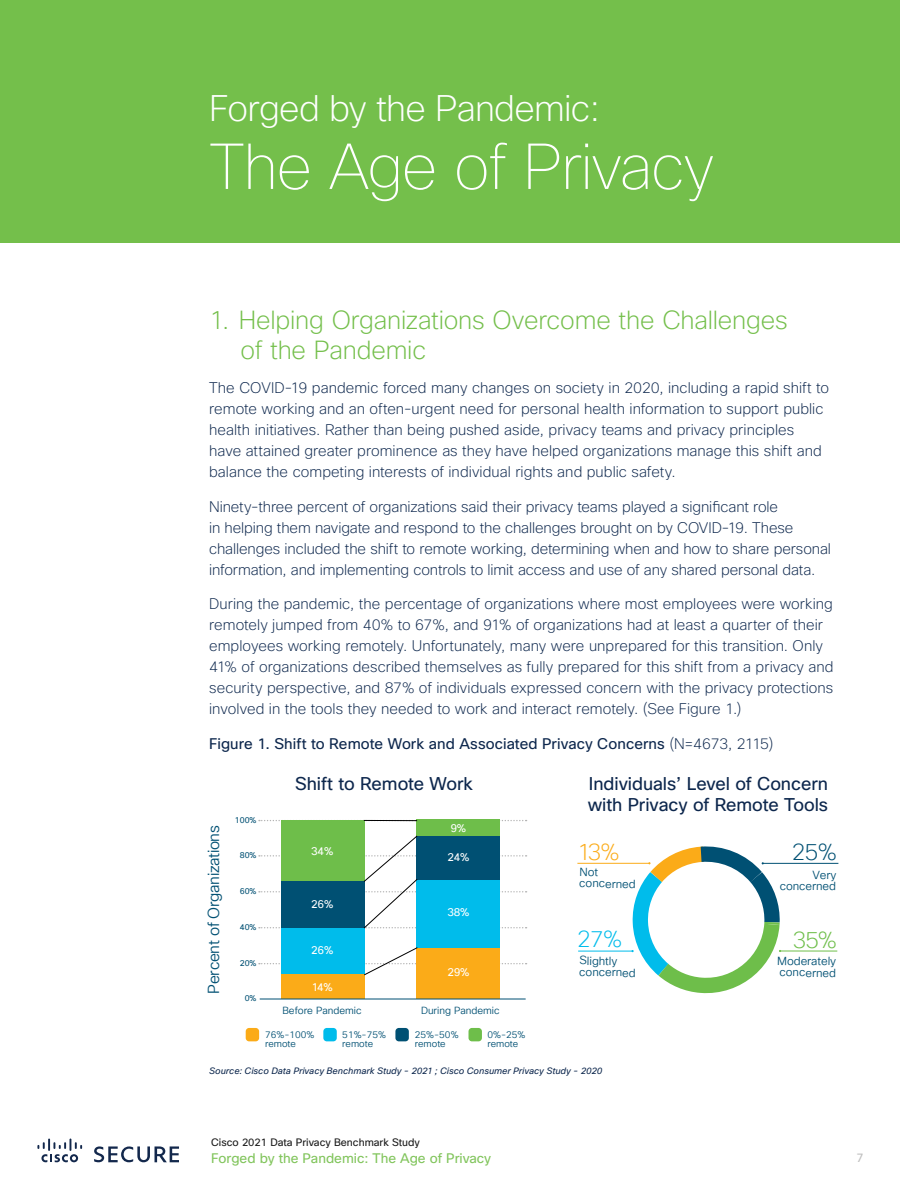
<style>
.page{position:relative;width:900px;height:1200px;background:#fff}
.page>*{position:absolute;margin:0;border:0;box-sizing:border-box;transform-origin:0 0}
.t1{font:100 63px "Cisco Sans";letter-spacing:-.02em;color:#fff}
.t2{font:200 36px "Cisco Sans";letter-spacing:-.02em;color:#fff}
.t3{font:200 25.5px/30px "Cisco Sans";letter-spacing:-.005em;color:#74bf4b}
.t4{font:200 23.1px "Cisco Sans TT";color:#00bceb}
.t5{font:200 23.1px "Cisco Sans TT";color:#6ebe4a}
.t6{font:200 23.1px "Cisco Sans TT";color:#fbab18}
.t7{font:200 23.1px "Cisco Sans TT";color:#005073}
.t8{font:18px/21px "Cisco Sans";letter-spacing:-.005em;color:#0d274d}
.t9{font:15.6px "Cisco Sans TT Light";letter-spacing:-.02em;color:#005073}
.t10{font:200 15px/21px "Cisco Sans";color:#0d274d}
.t11{font:15px "Cisco Sans";letter-spacing:.005em;color:#0d274d}
.t12{font:13.5px "Cisco Sans";color:#82c55d}
.t13{font:12px "Cisco Sans";color:#bfbfbf}
.t14{font:11.55px/11.6px "Cisco Sans TT Light";color:#005073}
.t15{font:10.95px "Cisco Sans TT";letter-spacing:-.02em;color:#fff}
.t16{font:10.5px "Cisco Sans";color:#1a1a1a}
.t17{font:10.05px "Cisco Sans TT Light";color:#005073}
.t18{font:9.45px/9px "Cisco Sans TT Light";color:#005073}
.t19{font:italic 9px "Cisco Sans";letter-spacing:.015em;color:#0d274d}
.t20{font:8.25px "Cisco Sans TT";letter-spacing:-.01em;color:#005073}
.s1{font-weight:200}
</style>
<div class="page">
<svg style="left:94px;top:1146px;width:85px;height:16px"></svg>
<svg style="left:37px;top:1139px;width:45px;height:23px"></svg>
<div style="left:0;top:0;width:900px;height:243px;background:#74bf4b"></div>
<hr style="left:577px;top:863px;width:73px;height:1px;background:#fbab18">
<hr style="left:763px;top:863px;width:75px;height:1px;background:#005073">
<hr style="left:578px;top:951px;width:55px;height:1px;background:#00bceb">
<hr style="left:780px;top:951px;width:57px;height:1px;background:#6ebe4a">
<svg style="left:624px;top:846px;width:164px;height:148px"></svg>
<svg style="left:259px;top:820px;width:268px;height:1px"></svg>
<div style="left:417px;top:947px;width:83px;height:52px;background:#fbab18"></div>
<div style="left:417px;top:879px;width:83px;height:69px;background:#00bceb"></div>
<div style="left:417px;top:820px;width:83px;height:16px;background:#6ebe4a"></div>
<div style="left:281px;top:820px;width:83px;height:61px;background:#6ebe4a"></div>
<div style="left:281px;top:928px;width:83px;height:47px;background:#00bceb"></div>
<div style="left:281px;top:975px;width:83px;height:25px;background:#fbab18"></div>
<hr style="left:260px;top:999px;width:266px;height:1px;background:#005073">
<div style="left:246px;top:1028px;width:13px;height:13px;background:#fbab18;border-radius:3px"></div>
<div style="left:323px;top:1028px;width:14px;height:13px;background:#00bceb;border-radius:3px"></div>
<div style="left:395px;top:1028px;width:14px;height:13px;background:#005073;border-radius:3px"></div>
<div style="left:469px;top:1028px;width:13px;height:13px;background:#6ebe4a;border-radius:3px"></div>
<hr style="left:364px;top:820px;width:53px;height:1px;background:#000">
<svg style="left:259px;top:835px;width:268px;height:94px"></svg>
<svg style="left:259px;top:946px;width:268px;height:30px"></svg>
<h2 class="t2" style="left:209px;top:86px;width:392px">Forged by the Pandemic:</h2>
<h1 class="t1" style="left:209px;top:127px;width:507px">The Age of Privacy</h1>
<h3 class="t3" style="left:241px;top:305px;width:549px;text-indent:-31px">1. Helping Organizations Overcome the Challenges of the Pandemic</h3>
<p class="t10" style="left:209px;top:378px;width:622px">The COVID-19 pandemic forced many changes on society in 2020, including a rapid shift to remote working and an often-urgent need for personal health information to support public health initiatives. Rather than being pushed aside, privacy teams and privacy principles have attained greater prominence as they have helped organizations manage this shift and balance the competing interests of individual rights and public safety.</p>
<p class="t10" style="left:209px;top:496px;width:623px">Ninety-three percent of organizations said their privacy teams played a significant role<br>in helping them navigate and respond to the challenges brought on by COVID-19. These challenges included the shift to remote working, determining when and how to share personal information, and implementing controls to limit access and use of any shared personal data.</p>
<p class="t10" style="left:209px;top:594px;width:626px">During the pandemic, the percentage of organizations where most employees were working remotely jumped from 40% to 67%, and 91% of organizations had at least a quarter of their employees working remotely. Unfortunately, many were unprepared for this transition. Only 41% of organizations described themselves as fully prepared for this shift from a privacy and security perspective, and 87% of individuals expressed concern with the privacy protections involved in the tools they needed to work and interact remotely. (See Figure 1.)</p>
<p class="t11" style="left:209px;top:734px;width:566px">Figure 1. Shift to Remote Work and Associated Privacy Concerns <span class="s1">(N=4673, 2115)</span></p>
<p class="t8" style="left:295px;top:773px;width:179px">Shift to Remote Work</p>
<p class="t8" style="left:588px;top:773px;width:242px">Individuals’ Level of Concern with Privacy of Remote Tools</p>
<p class="t9" style="left:204px;top:994px;width:170px;rotate:-90deg">Percent of Organizations</p>
<p class="t20" style="left:235px;top:814px;width:23px">100%</p>
<p class="t20" style="left:240px;top:850px;width:18px">80%</p>
<p class="t20" style="left:240px;top:886px;width:18px">60%</p>
<p class="t20" style="left:240px;top:922px;width:18px">40%</p>
<p class="t20" style="left:240px;top:957px;width:18px">20%</p>
<p class="t20" style="left:245px;top:993px;width:13px">0%</p>
<p class="t15" style="left:311px;top:844px;width:24px">34%</p>
<p class="t15" style="left:311px;top:897px;width:24px">26%</p>
<p class="t15" style="left:311px;top:943px;width:24px">26%</p>
<p class="t15" style="left:312px;top:980px;width:23px">14%</p>
<p class="t15" style="left:451px;top:821px;width:17px">9%</p>
<p class="t15" style="left:447px;top:850px;width:24px">24%</p>
<p class="t15" style="left:447px;top:905px;width:24px">38%</p>
<p class="t15" style="left:447px;top:965px;width:24px">29%</p>
<p class="t17" style="left:282px;top:1004px;width:81px">Before Pandemic</p>
<p class="t17" style="left:421px;top:1004px;width:80px">During Pandemic</p>
<p class="t18" style="left:265px;top:1030px;width:51px">76%-100% remote</p>
<p class="t18" style="left:342px;top:1030px;width:45px">51%-75% remote</p>
<p class="t18" style="left:415px;top:1030px;width:45px">25%-50% remote</p>
<p class="t18" style="left:487px;top:1030px;width:40px">0%-25% remote</p>
<h3 class="t6" style="left:577px;top:837px;width:44px">13%</h3>
<p class="t14" style="left:580px;top:866px;width:58px;rotate:1deg">Not concerned</p>
<h3 class="t7" style="left:792px;top:837px;width:46px">25%</h3>
<p class="t14" style="left:780px;top:868px;width:58px;text-align:right;rotate:1deg">Very concerned</p>
<h3 class="t4" style="left:577px;top:924px;width:46px">27%</h3>
<h3 class="t5" style="left:793px;top:924px;width:46px">35%</h3>
<p class="t14" style="left:777px;top:955px;width:60px;rotate:1deg">Moderately concerned</p>
<p class="t14" style="left:580px;top:955px;width:58px;rotate:1deg">Slightly concerned</p>
<p class="t19" style="left:209px;top:1065px;width:395px">Source: Cisco Data Privacy Benchmark Study - 2021 ; Cisco Consumer Privacy Study - 2020</p>
<p class="t16" style="left:211px;top:1136px;width:210px">Cisco 2021 Data Privacy Benchmark Study</p>
<p class="t12" style="left:211px;top:1149px;width:281px">Forged by the Pandemic: The Age of Privacy</p>
<p class="t13" style="left:856px;top:1150px;width:9px">7</p>
</div>
